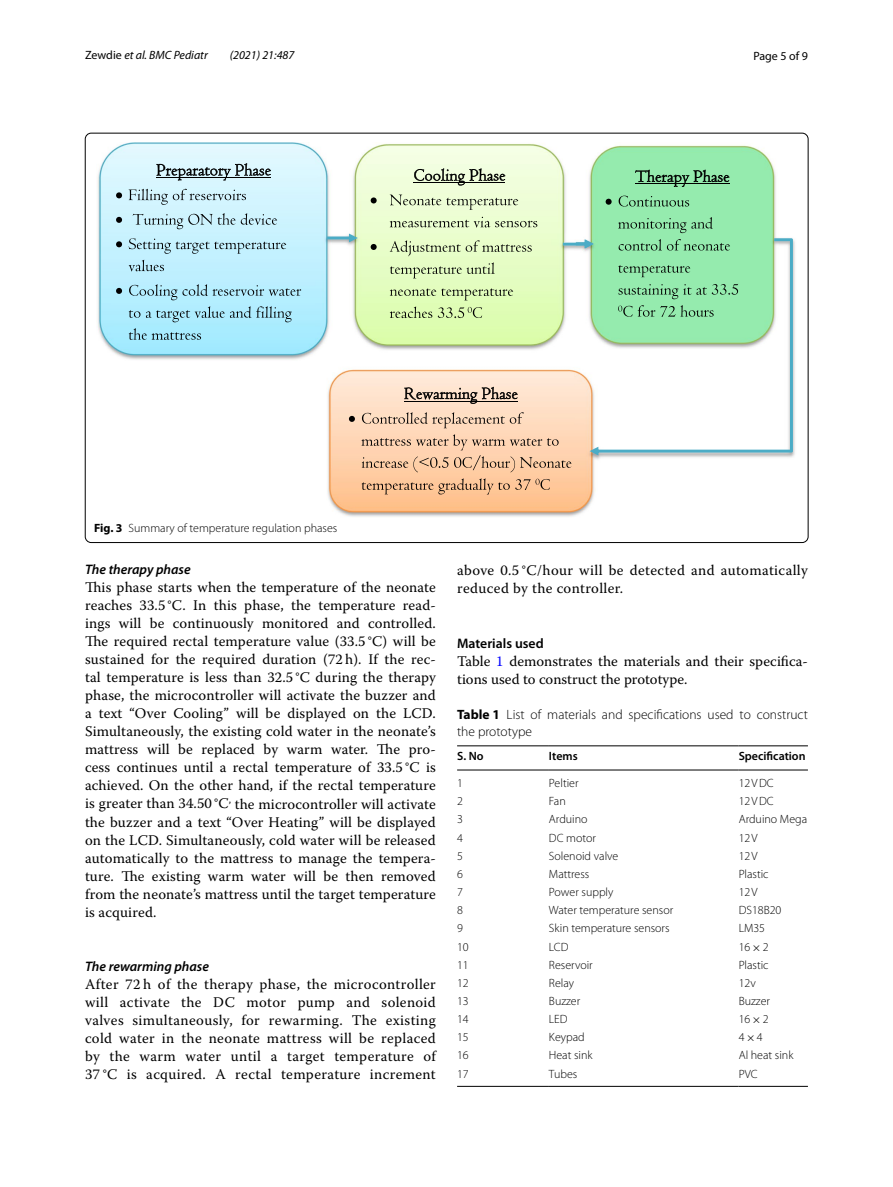
<style>
.page{position:relative;width:893px;height:1187px;background:#fff}
.page>*{position:absolute;margin:0;border:0;box-sizing:border-box;transform-origin:0 0}
.t1{font:14.7px/18px "Warnock Pro";letter-spacing:.015em;color:#000;text-align:justify}
.t2{font:italic 600 13.8px "Myriad Pro";color:#000}
.t3{font:600 13.8px "Myriad Pro";color:#000}
.t4{font:300 13.5px/16.5px "Myriad Pro";color:#000}
.t5{font:300 12px "Myriad Pro";color:#000}
.t6{font:italic 12px "Myriad Pro";color:#000}
.t7{font:600 12px "Myriad Pro";color:#000}
.t8{font:12px "Myriad Pro";color:#000}
.s1{font-style:normal}
.s2{font-weight:700}
.s3{color:#00f}
.s4{font-family:"MTSY";font-weight:400}
</style>
<div class="page">
<img style="left:97px;top:142px;width:698px;height:375px">
<svg style="left:156px;top:163px;width:115px;height:17px;background:#a6bcc1"></svg>
<hr style="left:156px;top:177px;width:115px;height:1px;background:#000">
<svg style="left:116px;top:192px;width:6px;height:6px"></svg>
<svg style="left:129px;top:189px;width:117px;height:16px;background:#b8d5dd"></svg>
<svg style="left:116px;top:217px;width:6px;height:6px"></svg>
<svg style="left:133px;top:213px;width:144px;height:16px;background:#b3d5de"></svg>
<svg style="left:116px;top:241px;width:6px;height:6px"></svg>
<svg style="left:129px;top:238px;width:157px;height:16px;background:#aad1dd"></svg>
<svg style="left:129px;top:260px;width:35px;height:11px"></svg>
<svg style="left:116px;top:288px;width:6px;height:6px"></svg>
<svg style="left:129px;top:284px;width:172px;height:16px;background:#a0d1e0"></svg>
<svg style="left:129px;top:306px;width:163px;height:16px;background:#98cede"></svg>
<svg style="left:129px;top:328px;width:72px;height:12px"></svg>
<svg style="left:635px;top:170px;width:94px;height:17px;background:#71b284"></svg>
<hr style="left:635px;top:183px;width:94px;height:1px;background:#000">
<svg style="left:606px;top:199px;width:6px;height:6px"></svg>
<svg style="left:619px;top:196px;width:70px;height:11px"></svg>
<svg style="left:618px;top:217px;width:95px;height:16px;background:#81cc97"></svg>
<svg style="left:414px;top:168px;width:91px;height:18px;background:#b9c4a9"></svg>
<hr style="left:413px;top:182px;width:92px;height:1px;background:#000">
<svg style="left:371px;top:197px;width:6px;height:6px"></svg>
<svg style="left:390px;top:194px;width:128px;height:16px;background:#cfddbb"></svg>
<svg style="left:390px;top:217px;width:147px;height:10px"></svg>
<svg style="left:371px;top:244px;width:6px;height:6px"></svg>
<svg style="left:390px;top:240px;width:142px;height:16px;background:#caddaf"></svg>
<svg style="left:390px;top:262px;width:105px;height:16px;background:#c7dcaa"></svg>
<svg style="left:390px;top:288px;width:123px;height:12px"></svg>
<svg style="left:390px;top:306px;width:92px;height:12px"></svg>
<svg style="left:404px;top:387px;width:114px;height:17px;background:#b19e8f"></svg>
<hr style="left:404px;top:400px;width:114px;height:1px;background:#000">
<svg style="left:349px;top:416px;width:6px;height:6px"></svg>
<svg style="left:362px;top:412px;width:162px;height:16px;background:#dec0a8"></svg>
<svg style="left:361px;top:434px;width:210px;height:38px;background:#e6be9e"></svg>
<svg style="left:362px;top:478px;width:188px;height:16px;background:#dfae86"></svg>
<svg style="left:327px;top:233px;width:31px;height:9px"></svg>
<svg style="left:563px;top:240px;width:27px;height:8px"></svg>
<svg style="left:590px;top:238px;width:203px;height:217px"></svg>
<hr style="left:457px;top:745px;width:92px;height:1px;background:#000">
<hr style="left:457px;top:769px;width:92px;height:1px;background:#000">
<hr style="left:549px;top:745px;width:190px;height:1px;background:#000">
<hr style="left:549px;top:769px;width:190px;height:1px;background:#000">
<hr style="left:739px;top:745px;width:69px;height:1px;background:#000">
<hr style="left:739px;top:769px;width:69px;height:1px;background:#000">
<hr style="left:457px;top:1085px;width:92px;height:1px;background:#000">
<hr style="left:549px;top:1085px;width:190px;height:1px;background:#000">
<hr style="left:739px;top:1085px;width:69px;height:1px;background:#000">
<p class="t6" style="left:85px;top:48px;width:124px"><span class="s1">Zewdie</span> et al. BMC Pediatr</p>
<p class="t6" style="left:230px;top:48px;width:66px">(2021) 21:487</p>
<p class="t8" style="left:753px;top:48px;width:56px">Page 5 of 9</p>
<p class="t5" style="left:94px;top:521px;width:245px"><span class="s2">Fig. 3</span> Summary of temperature regulation phases</p>
<p class="t2" style="left:85px;top:561px;width:107px">The therapy phase</p>
<p class="t1" style="left:85px;top:578px;width:352px">This phase starts when the temperature of the neonate reaches 33.5 °C. In this phase, the temperature read&shy;ings will be continuously monitored and controlled.<br>The required rectal temperature value (33.5 °C) will be sustained for the required duration (72 h). If the rec&shy;tal temperature is less than 32.5 °C during the therapy phase, the microcontroller will activate the buzzer and a text “Over Cooling” will be displayed on the LCD.<br>Simultaneously, the existing cold water in the neonate’s mattress will be replaced by warm water. The pro&shy;cess continues until a rectal temperature of 33.5 °C is achieved. On the other hand, if the rectal temperature is greater than 34.50 °C<sup>,</sup> the microcontroller will activate the buzzer and a text “Over Heating” will be displayed on the LCD. Simultaneously, cold water will be released automatically to the mattress to manage the tempera&shy;ture. The existing warm water will be then removed from the neonate’s mattress until the target temperature is acquired.</p>
<p class="t2" style="left:85px;top:957px;width:126px">The rewarming phase</p>
<p class="t1" style="left:85px;top:975px;width:352px">After 72 h of the therapy phase, the microcontroller will activate the DC motor pump and solenoid valves simultaneously, for rewarming. The existing cold water in the neonate mattress will be replaced by the warm water until a target temperature of 37 °C is acquired. A rectal temperature increment</p>
<p class="t1" style="left:457px;top:560px;width:352px">above 0.5 °C/hour will be detected and automatically reduced by the controller.</p>
<p class="t3" style="left:457px;top:634px;width:88px">Materials used</p>
<p class="t1" style="left:457px;top:651px;width:352px">Table <span class="s3">1</span> demonstrates the materials and their specifica&shy;tions used to construct the prototype.</p>
<p class="t4" style="left:457px;top:706px;width:352px"><span class="s2">Table 1</span> List of materials and specifications used to construct the prototype</p>
<p class="t7" style="left:457px;top:748px;width:28px">S. No</p>
<p class="t7" style="left:549px;top:748px;width:30px">Items</p>
<p class="t7" style="left:739px;top:748px;width:68px">Specification</p>
<p class="t5" style="left:457px;top:776px;width:7px">1</p>
<p class="t5" style="left:549px;top:776px;width:31px">Peltier</p>
<p class="t5" style="left:739px;top:776px;width:37px">12VDC</p>
<p class="t5" style="left:457px;top:794px;width:7px">2</p>
<p class="t5" style="left:549px;top:794px;width:18px">Fan</p>
<p class="t5" style="left:739px;top:794px;width:37px">12VDC</p>
<p class="t5" style="left:457px;top:812px;width:7px">3</p>
<p class="t5" style="left:549px;top:812px;width:40px">Arduino</p>
<p class="t5" style="left:739px;top:812px;width:70px">Arduino Mega</p>
<p class="t5" style="left:457px;top:831px;width:7px">4</p>
<p class="t5" style="left:549px;top:831px;width:49px">DC motor</p>
<p class="t5" style="left:739px;top:831px;width:20px">12V</p>
<p class="t5" style="left:457px;top:849px;width:7px">5</p>
<p class="t5" style="left:549px;top:849px;width:71px">Solenoid valve</p>
<p class="t5" style="left:739px;top:849px;width:20px">12V</p>
<p class="t5" style="left:457px;top:867px;width:7px">6</p>
<p class="t5" style="left:549px;top:867px;width:42px">Mattress</p>
<p class="t5" style="left:739px;top:867px;width:31px">Plastic</p>
<p class="t5" style="left:457px;top:885px;width:7px">7</p>
<p class="t5" style="left:549px;top:885px;width:66px">Power supply</p>
<p class="t5" style="left:739px;top:885px;width:20px">12V</p>
<p class="t5" style="left:457px;top:903px;width:7px">8</p>
<p class="t5" style="left:549px;top:903px;width:126px">Water temperature sensor</p>
<p class="t5" style="left:739px;top:903px;width:44px">DS18B20</p>
<p class="t5" style="left:457px;top:921px;width:7px">9</p>
<p class="t5" style="left:549px;top:921px;width:122px">Skin temperature sensors</p>
<p class="t5" style="left:739px;top:921px;width:28px">LM35</p>
<p class="t5" style="left:457px;top:939px;width:13px">10</p>
<p class="t5" style="left:549px;top:939px;width:21px">LCD</p>
<p class="t5" style="left:739px;top:939px;width:31px">16<span class="s4">×</span>2</p>
<p class="t5" style="left:457px;top:958px;width:13px">11</p>
<p class="t5" style="left:549px;top:958px;width:45px">Reservoir</p>
<p class="t5" style="left:739px;top:958px;width:31px">Plastic</p>
<p class="t5" style="left:457px;top:976px;width:13px">12</p>
<p class="t5" style="left:549px;top:976px;width:27px">Relay</p>
<p class="t5" style="left:739px;top:976px;width:19px">12v</p>
<p class="t5" style="left:457px;top:994px;width:13px">13</p>
<p class="t5" style="left:549px;top:994px;width:33px">Buzzer</p>
<p class="t5" style="left:739px;top:994px;width:33px">Buzzer</p>
<p class="t5" style="left:457px;top:1012px;width:13px">14</p>
<p class="t5" style="left:549px;top:1012px;width:20px">LED</p>
<p class="t5" style="left:739px;top:1012px;width:31px">16<span class="s4">×</span>2</p>
<p class="t5" style="left:457px;top:1030px;width:13px">15</p>
<p class="t5" style="left:549px;top:1030px;width:37px">Keypad</p>
<p class="t5" style="left:739px;top:1030px;width:26px">4<span class="s4">×</span>4</p>
<p class="t5" style="left:457px;top:1048px;width:13px">16</p>
<p class="t5" style="left:549px;top:1048px;width:45px">Heat sink</p>
<p class="t5" style="left:739px;top:1048px;width:56px">Al heat sink</p>
<p class="t5" style="left:457px;top:1066px;width:13px">17</p>
<p class="t5" style="left:549px;top:1066px;width:30px">Tubes</p>
<p class="t5" style="left:739px;top:1066px;width:21px">PVC</p>
</div>
